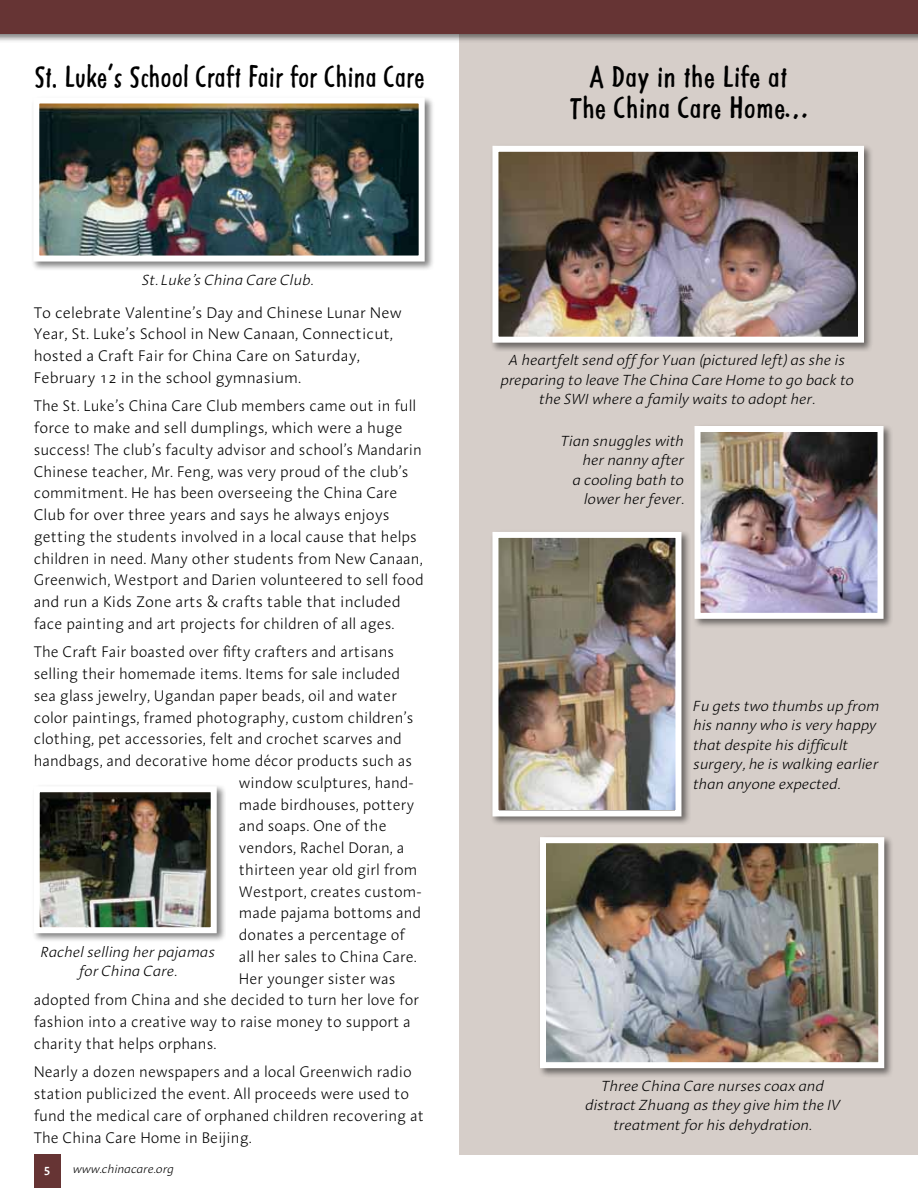
<style>
.page{position:relative;width:918px;height:1188px;background:#fff}
.page>*{position:absolute;margin:0;border:0;box-sizing:border-box;transform-origin:0 0}
.t1{font:33px "Filzer Script EF";color:#000;scale:.93 1}
.t2{font:33px/31.5px "Filzer Script EF";color:#000;text-align:center}
.t3{font:300 15.75px/21.8px "Linotype Aroma";color:#000}
.t4{font:italic 300 15px/19.5px "Linotype Aroma";color:#000;text-align:center}
.t5{font:italic 300 12px "Linotype Aroma";color:#000}
.t6{font:600 12px "Linotype Aroma";color:#fff}
</style>
<div class="page">
<div style="left:459px;top:0;width:459px;height:1154px;background:#d6cec9"></div>
<div style="left:34px;top:1154px;width:27px;height:34px;background:#663434"></div>
<div style="left:692px;top:424px;width:201px;height:205px;background:#000;opacity:.5"></div>
<img style="left:702px;top:433px;width:175px;height:179px">
<div style="left:695px;top:426px;width:189px;height:193px;border:6px solid #fff"></div>
<div style="left:538px;top:835px;width:356px;height:243px;background:#000;opacity:.5"></div>
<img style="left:547px;top:844px;width:330px;height:217px">
<div style="left:540px;top:837px;width:344px;height:231px;border:6px solid #fff"></div>
<div style="left:490px;top:530px;width:201px;height:296px;background:#000;opacity:.5"></div>
<img style="left:499px;top:539px;width:175px;height:270px">
<div style="left:492px;top:532px;width:189px;height:284px;border:6px solid #fff"></div>
<div style="left:490px;top:143px;width:384px;height:209px;background:#000;opacity:.5"></div>
<img style="left:499px;top:153px;width:358px;height:183px">
<div style="left:492px;top:146px;width:372px;height:197px;border:6px solid #fff"></div>
<div style="left:31px;top:784px;width:195px;height:159px;background:#000;opacity:.5"></div>
<img style="left:41px;top:793px;width:169px;height:133px">
<div style="left:34px;top:786px;width:183px;height:147px;border:6px solid #fff"></div>
<div style="left:31px;top:95px;width:403px;height:176px;background:#000;opacity:.5"></div>
<img style="left:40px;top:105px;width:378px;height:150px">
<div style="left:33px;top:98px;width:392px;height:164px;border:6px solid #fff"></div>
<div style="left:0;top:0;width:918px;height:44px;background:#000;opacity:.5"></div>
<div style="left:0;top:0;width:918px;height:34px;background:#663434"></div>
<h1 class="t1" style="left:35px;top:58px;width:421px">St. Luke’s School Craft Fair for China Care</h1>
<p class="t4" style="left:142px;top:270px;width:173px">St. Luke’s China Care Club.</p>
<p class="t3" style="left:34px;top:301px;width:369px">To celebrate Valentine’s Day and Chinese Lunar New Year, St. Luke’s School in New Canaan, Connecticut, hosted a Craft Fair for China Care on Saturday, February 12 in the school gymnasium.</p>
<p class="t3" style="left:34px;top:395px;width:392px">The St. Luke’s China Care Club members came out in full force to make and sell dumplings, which were a huge success! The club’s faculty advisor and school’s Mandarin Chinese teacher, Mr. Feng, was very proud of the club’s commitment. He has been overseeing the China Care Club for over three years and says he always enjoys getting the students involved in a local cause that helps children in need. Many other students from New Canaan, Greenwich, Westport and Darien volunteered to sell food and run a Kids Zone arts &amp; crafts table that included face painting and art projects for children of all ages.</p>
<p class="t3" style="left:34px;top:641px;width:362px">The Craft Fair boasted over fifty crafters and artisans</p>
<p class="t3" style="left:34px;top:663px;width:368px">selling their homemade items. Items for sale included</p>
<p class="t3" style="left:34px;top:684px;width:365px">sea glass jewelry, Ugandan paper beads, oil and water</p>
<p class="t3" style="left:34px;top:706px;width:381px">color paintings, framed photography, custom children’s</p>
<p class="t3" style="left:34px;top:728px;width:370px">clothing, pet accessories, felt and crochet scarves and</p>
<p class="t3" style="left:34px;top:750px;width:380px">handbags, and decorative home décor products such as</p>
<p class="t3" style="left:239px;top:771px;width:176px">window sculptures, hand-</p>
<p class="t3" style="left:239px;top:793px;width:177px">made birdhouses, pottery</p>
<p class="t3" style="left:239px;top:815px;width:149px">and soaps. One of the</p>
<p class="t3" style="left:239px;top:837px;width:167px">vendors, Rachel Doran, a</p>
<p class="t3" style="left:239px;top:858px;width:180px">thirteen year old girl from</p>
<p class="t3" style="left:239px;top:880px;width:184px">Westport, creates custom-</p>
<p class="t3" style="left:239px;top:902px;width:184px">made pajama bottoms and</p>
<p class="t3" style="left:239px;top:924px;width:168px">donates a percentage of</p>
<p class="t3" style="left:239px;top:945px;width:179px">all her sales to China Care.</p>
<p class="t3" style="left:239px;top:967px;width:158px">Her younger sister was</p>
<p class="t3" style="left:34px;top:989px;width:387px">adopted from China and she decided to turn her love for</p>
<p class="t3" style="left:34px;top:1011px;width:379px">fashion into a creative way to raise money to support a</p>
<p class="t3" style="left:34px;top:1032px;width:184px">charity that helps orphans.</p>
<p class="t3" style="left:34px;top:1061px;width:392px">Nearly a dozen newspapers and a local Greenwich radio station publicized the event. All proceeds were used to fund the medical care of orphaned children recovering at The China Care Home in Beijing.</p>
<p class="t4" style="left:41px;top:942px;width:176px">Rachel selling her pajamas for China Care.</p>
<p class="t6" style="left:44px;top:1161px;width:8px">5</p>
<p class="t5" style="left:73px;top:1162px;width:103px">www.chinacare.org</p>
<h1 class="t2" style="left:570px;top:60px;width:238px">A Day in the Life at<br>The China Care Home…</h1>
<p class="t4" style="left:500px;top:350px;width:355px">A heartfelt send off for Yuan (pictured left) as she is preparing to leave The China Care Home to go back to the SWI where a family waits to adopt her.</p>
<p class="t4" style="left:561px;top:431px;width:125px;text-align:right">Tian snuggles with her nanny after<br>a cooling bath to lower her fever.</p>
<p class="t4" style="left:693px;top:696px;width:188px;text-align:left">Fu gets two thumbs up from his nanny who is very happy that despite his difficult surgery, he is walking earlier than anyone expected.</p>
<p class="t4" style="left:585px;top:1076px;width:257px">Three China Care nurses coax and distract Zhuang as they give him the IV treatment for his dehydration.</p>
</div>
